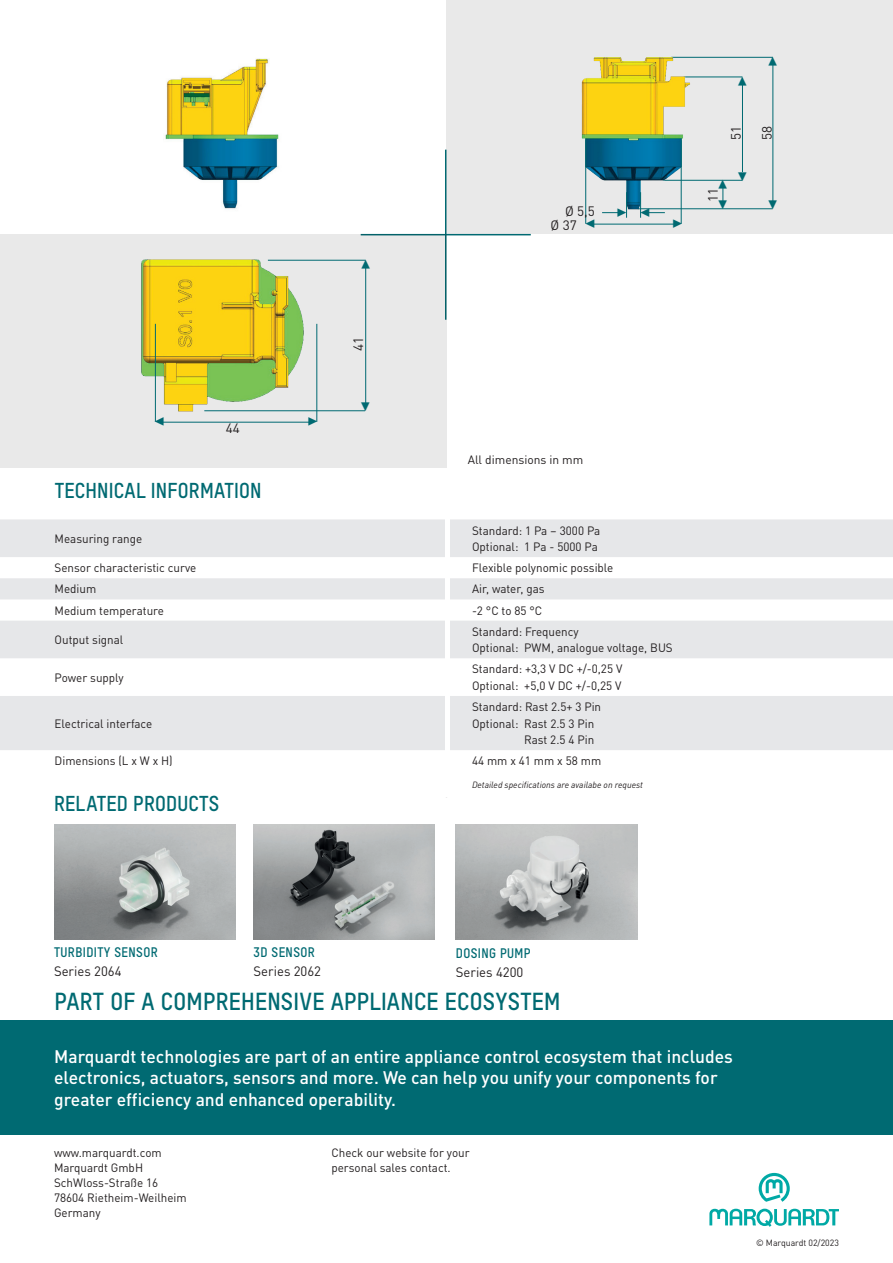
<style>
.page{position:relative;width:893px;height:1263px;background:#fff}
.page>*{position:absolute;margin:0;border:0;box-sizing:border-box;transform-origin:0 0}
.t1{font:24px "T Star Bold";letter-spacing:.01em;color:#006a72}
.t2{font:21px "T Star Bold";letter-spacing:.01em;color:#006a72}
.t3{font:500 18px/21.6px "DIN Pro";color:#fff}
.t4{font:18px "Minion Pro";color:#006a72}
.t5{font:13.5px/14.1px "DIN Pro";color:#231f20}
.t6{font:13.5px "T Star Bold";letter-spacing:.03em;color:#006a72}
.t7{font:12px/15px "DIN Pro";color:#231f20}
.t8{font:italic 9px "DIN Pro";color:#231f20}
.t9{font:9px "DIN Pro";color:#231f20}
</style>
<div class="page">
<div style="left:0;top:1020px;width:893px;height:115px;background:#006a72"></div>
<hr style="left:361px;top:234px;width:170px;height:1px;background:#006a72">
<hr style="left:445px;top:150px;width:1px;height:170px;background:#006a72">
<img style="left:54px;top:825px;width:181px;height:114px">
<img style="left:254px;top:825px;width:181px;height:114px">
<div style="left:447px;top:0;width:446px;height:234px;background:#e9e9e9"></div>
<div style="left:0;top:234px;width:447px;height:234px;background:#e9e9e9"></div>
<img style="left:164px;top:58px;width:115px;height:151px">
<img style="left:141px;top:259px;width:170px;height:156px">
<hr style="left:671px;top:57px;width:102px;height:1px;background:#006a72">
<hr style="left:663px;top:180px;width:79px;height:1px;background:#006a72">
<hr style="left:773px;top:60px;width:1px;height:141px;background:#006a72">
<hr style="left:638px;top:208px;width:135px;height:1px;background:#006a72">
<hr style="left:684px;top:77px;width:58px;height:1px;background:#006a72">
<hr style="left:742px;top:78px;width:1px;height:94px;background:#006a72">
<img style="left:581px;top:56px;width:112px;height:157px">
<svg style="left:723px;top:183px;width:1px;height:21px"></svg>
<svg style="left:602px;top:192px;width:25px;height:26px"></svg>
<hr style="left:585px;top:139px;width:1px;height:85px;background:#006a72">
<hr style="left:681px;top:139px;width:1px;height:85px;background:#006a72">
<hr style="left:594px;top:224px;width:80px;height:1px;background:#006a72">
<hr style="left:158px;top:422px;width:152px;height:1px;background:#006a72">
<hr style="left:155px;top:324px;width:1px;height:98px;background:#006a72">
<hr style="left:317px;top:324px;width:1px;height:98px;background:#006a72">
<hr style="left:268px;top:260px;width:98px;height:1px;background:#006a72">
<hr style="left:204px;top:410px;width:161px;height:1px;background:#006a72">
<hr style="left:365px;top:263px;width:1px;height:141px;background:#006a72">
<svg style="left:0;top:519px;width:893px;height:231px;fill:#e6e7e9"></svg>
<div style="left:445px;top:499px;width:5px;height:298px;background:#fff"></div>
<img style="left:456px;top:825px;width:181px;height:114px">
<svg style="left:759px;top:1173px;width:31px;height:29px"></svg>
<svg style="left:709px;top:1209px;width:130px;height:18px"></svg>
<svg style="left:640px;top:192px;width:25px;height:26px"></svg>
<h3 class="t4" style="left:756px;top:76px;width:12px;rotate:90deg">◀</h3>
<h3 class="t4" style="left:786px;top:56px;width:12px;rotate:90deg">◀</h3>
<h3 class="t4" style="left:379px;top:259px;width:12px;rotate:90deg">◀</h3>
<p class="t5" style="left:550px;top:203px;width:46px;text-indent:15px">Ø 5,5<br>Ø 37</p>
<h3 class="t4" style="left:627px;top:226px;width:12px;rotate:-180deg">◀</h3>
<h3 class="t4" style="left:596px;top:237px;width:12px;rotate:-180deg">▶</h3>
<h3 class="t4" style="left:683px;top:237px;width:12px;rotate:-180deg">◀</h3>
<p class="t5" style="left:728px;top:140px;width:16px;rotate:-90deg">51</p>
<p class="t5" style="left:759px;top:140px;width:16px;rotate:-90deg">58</p>
<p class="t5" style="left:705px;top:202px;width:16px;rotate:-90deg">11</p>
<h3 class="t4" style="left:736px;top:179px;width:32px;rotate:90deg">◀ ▶</h3>
<h3 class="t4" style="left:755px;top:171px;width:12px;rotate:90deg">▶</h3>
<h3 class="t4" style="left:786px;top:199px;width:12px;rotate:90deg">▶</h3>
<p class="t5" style="left:350px;top:351px;width:16px;rotate:-90deg">41</p>
<h3 class="t4" style="left:154px;top:408px;width:12px">◀</h3>
<h3 class="t4" style="left:307px;top:409px;width:12px">▶</h3>
<p class="t5" style="left:226px;top:420px;width:16px">44</p>
<h2 class="t2" style="left:55px;top:478px;width:208px">TECHNICAL INFORMATION</h2>
<h3 class="t4" style="left:379px;top:401px;width:12px;rotate:90deg">▶</h3>
<p class="t7" style="left:468px;top:452px;width:117px">All dimensions in mm</p>
<p class="t7" style="left:55px;top:530px;width:89px">Measuring range</p>
<p class="t7" style="left:472px;top:521px;width:130px;line-height:16.5px">Standard: 1 Pa – 3000 Pa<br>Optional: 1 Pa - 5000 Pa</p>
<p class="t7" style="left:55px;top:560px;width:143px">Sensor characteristic curve</p>
<p class="t7" style="left:472px;top:560px;width:143px">Flexible polynomic possible</p>
<p class="t7" style="left:55px;top:581px;width:43px">Medium</p>
<p class="t7" style="left:472px;top:581px;width:74px">Air, water, gas</p>
<p class="t7" style="left:55px;top:602px;width:111px">Medium temperature</p>
<p class="t7" style="left:472px;top:602px;width:72px">-2 °C to 85 °C</p>
<p class="t7" style="left:55px;top:631px;width:70px">Output signal</p>
<p class="t7" style="left:472px;top:622px;width:202px;line-height:16.5px">Standard: Frequency<br>Optional: PWM, analogue voltage, BUS</p>
<p class="t7" style="left:55px;top:669px;width:70px">Power supply</p>
<p class="t7" style="left:472px;top:660px;width:152px;line-height:16.5px">Standard: +3,3 V DC +/-0,25 V<br>Optional: +5,0 V DC +/-0,25 V</p>
<p class="t7" style="left:55px;top:715px;width:99px">Electrical interface</p>
<p class="t7" style="left:472px;top:698px;width:131px">Standard: Rast 2.5+ 3 Pin</p>
<p class="t7" style="left:472px;top:715px;width:124px">Optional: Rast 2.5 3 Pin</p>
<p class="t7" style="left:524px;top:731px;width:72px">Rast 2.5 4 Pin</p>
<p class="t7" style="left:55px;top:753px;width:120px">Dimensions (L x W x H)</p>
<p class="t7" style="left:472px;top:753px;width:131px">44 mm x 41 mm x 58 mm</p>
<p class="t8" style="left:472px;top:778px;width:172px">Detailed specifications are availabe on request</p>
<h2 class="t2" style="left:54px;top:790px;width:167px">RELATED PRODUCTS</h2>
<p class="t6" style="left:54px;top:943px;width:105px">TURBIDITY SENSOR</p>
<p class="t5" style="left:54px;top:963px;width:69px">Series 2064</p>
<p class="t6" style="left:254px;top:943px;width:63px">3D SENSOR</p>
<p class="t5" style="left:254px;top:963px;width:69px">Series 2062</p>
<p class="t6" style="left:456px;top:944px;width:76px">DOSING PUMP</p>
<p class="t5" style="left:456px;top:964px;width:69px">Series 4200</p>
<h1 class="t1" style="left:54px;top:986px;width:507px">PART OF A COMPREHENSIVE APPLIANCE ECOSYSTEM</h1>
<h3 class="t3" style="left:54px;top:1044px;width:680px">Marquardt technologies are part of an entire appliance control ecosystem that includes electronics, actuators, sensors and more. We can help you unify your components for greater efficiency and enhanced operability.</h3>
<p class="t7" style="left:54px;top:1145px;width:134px">www.marquardt.com<br>Marquardt GmbH<br>SchWloss-Straße 16<br>78604 Rietheim-Weilheim<br>Germany</p>
<p class="t7" style="left:331px;top:1145px;width:140px">Check our website for your personal sales contact.</p>
<p class="t9" style="left:756px;top:1235px;width:84px">© Marquardt 02/2023</p>
</div>
